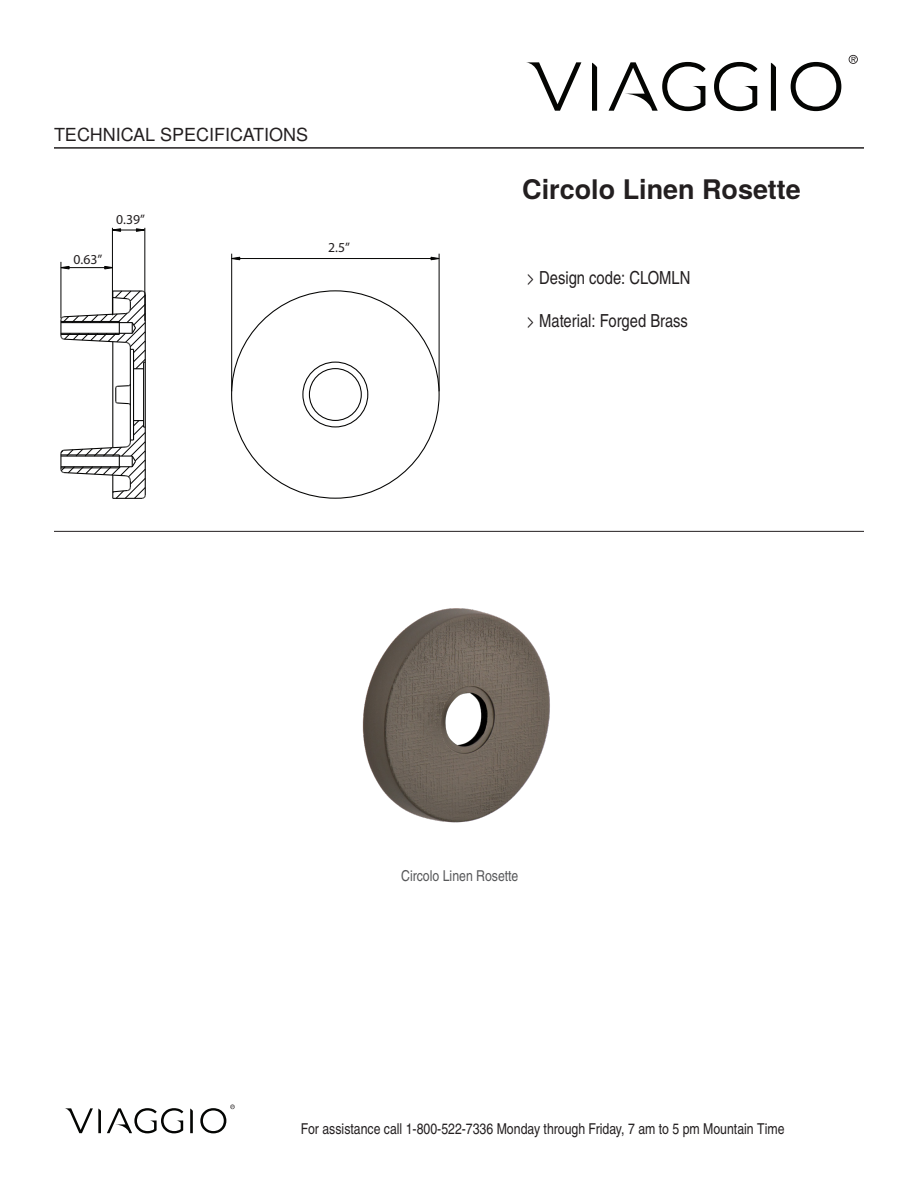
<style>
.page{position:relative;width:918px;height:1188px;background:#fff}
.page>*{position:absolute;margin:0;border:0;box-sizing:border-box;transform-origin:0 0}
.t1{font:700 27px "Te X Gyre Heros";color:#231f20}
.t2{font:18px "Te X Gyre Heros Condensed";color:#231f20}
.t3{font:18px "Te X Gyre Heros";color:#231f20}
.t4{font:15px "Te X Gyre Heros Condensed";color:#231f20}
.t5{font:15px "Te X Gyre Heros Condensed";color:#57585a}
.t6{font:13.65px "Myriad Pro";color:#231f20}
</style>
<div class="page">
<svg style="left:791px;top:62px;width:50px;height:49px"></svg>
<svg style="left:849px;top:55px;width:9px;height:9px"></svg>
<svg style="left:609px;top:62px;width:97px;height:49px"></svg>
<svg style="left:714px;top:62px;width:44px;height:49px"></svg>
<svg style="left:526px;top:62px;width:55px;height:49px"></svg>
<svg style="left:592px;top:63px;width:5px;height:48px"></svg>
<svg style="left:771px;top:63px;width:5px;height:48px"></svg>
<hr style="left:54px;top:147px;width:810px;height:2px;background:#231f20">
<svg style="left:104px;top:266px;width:8px;height:3px"></svg>
<svg style="left:60px;top:266px;width:10px;height:3px"></svg>
<svg style="left:113px;top:228px;width:8px;height:4px"></svg>
<svg style="left:136px;top:228px;width:9px;height:4px"></svg>
<svg style="left:232px;top:257px;width:8px;height:3px"></svg>
<svg style="left:431px;top:257px;width:8px;height:3px"></svg>
<hr style="left:61px;top:267px;width:52px;height:1px;background:#050504">
<hr style="left:61px;top:262px;width:1px;height:56px;background:#050504">
<hr style="left:112px;top:228px;width:1px;height:87px;background:#050504">
<hr style="left:145px;top:228px;width:1px;height:93px;background:#050504">
<hr style="left:112px;top:230px;width:32px;height:1px;background:#050504">
<hr style="left:232px;top:258px;width:207px;height:1px;background:#050504">
<hr style="left:231px;top:254px;width:1px;height:137px;background:#050504">
<hr style="left:439px;top:254px;width:1px;height:137px;background:#050504">
<hr style="left:112px;top:342px;width:1px;height:106px;background:#050504">
<hr style="left:130px;top:347px;width:1px;height:95px;background:#050504">
<hr style="left:133px;top:349px;width:1px;height:91px;background:#050504">
<hr style="left:143px;top:362px;width:1px;height:65px;background:#050504">
<hr style="left:145px;top:294px;width:1px;height:201px;background:#050504">
<div style="left:302px;top:362px;width:66px;height:65px;border:1px solid #050504;border-radius:32px"></div>
<div style="left:309px;top:368px;width:53px;height:53px;border:1px solid #050504;border-radius:50%"></div>
<svg style="left:60px;top:290px;width:86px;height:79px"></svg>
<svg style="left:60px;top:420px;width:86px;height:79px"></svg>
<svg style="left:115px;top:384px;width:16px;height:22px"></svg>
<hr style="left:54px;top:531px;width:810px;height:1px;background:#231f20">
<svg style="left:200px;top:1105px;width:35px;height:28px"></svg>
<svg style="left:107px;top:1108px;width:76px;height:25px"></svg>
<svg style="left:65px;top:1108px;width:36px;height:25px"></svg>
<svg style="left:190px;top:1109px;width:3px;height:24px"></svg>
<img style="left:362px;top:608px;width:188px;height:215px">
<p class="t3" style="left:54px;top:120px;width:256px">TECHNICAL SPECIFICATIONS</p>
<p class="t6" style="left:74px;top:251px;width:30px">0.63”</p>
<p class="t6" style="left:116px;top:211px;width:30px">0.39”</p>
<p class="t6" style="left:328px;top:239px;width:23px">2.5”</p>
<p class="t1" style="left:522px;top:169px;width:280px">Circolo Linen Rosette</p>
<p class="t2" style="left:526px;top:265px;width:165px">&gt; Design code: CLOMLN</p>
<p class="t2" style="left:526px;top:308px;width:163px">&gt; Material: Forged Brass</p>
<p class="t5" style="left:401px;top:865px;width:119px">Circolo Linen Rosette</p>
<p class="t4" style="left:301px;top:1118px;width:485px">For assistance call 1-800-522-7336 Monday through Friday, 7 am to 5 pm Mountain Time</p>
</div>
